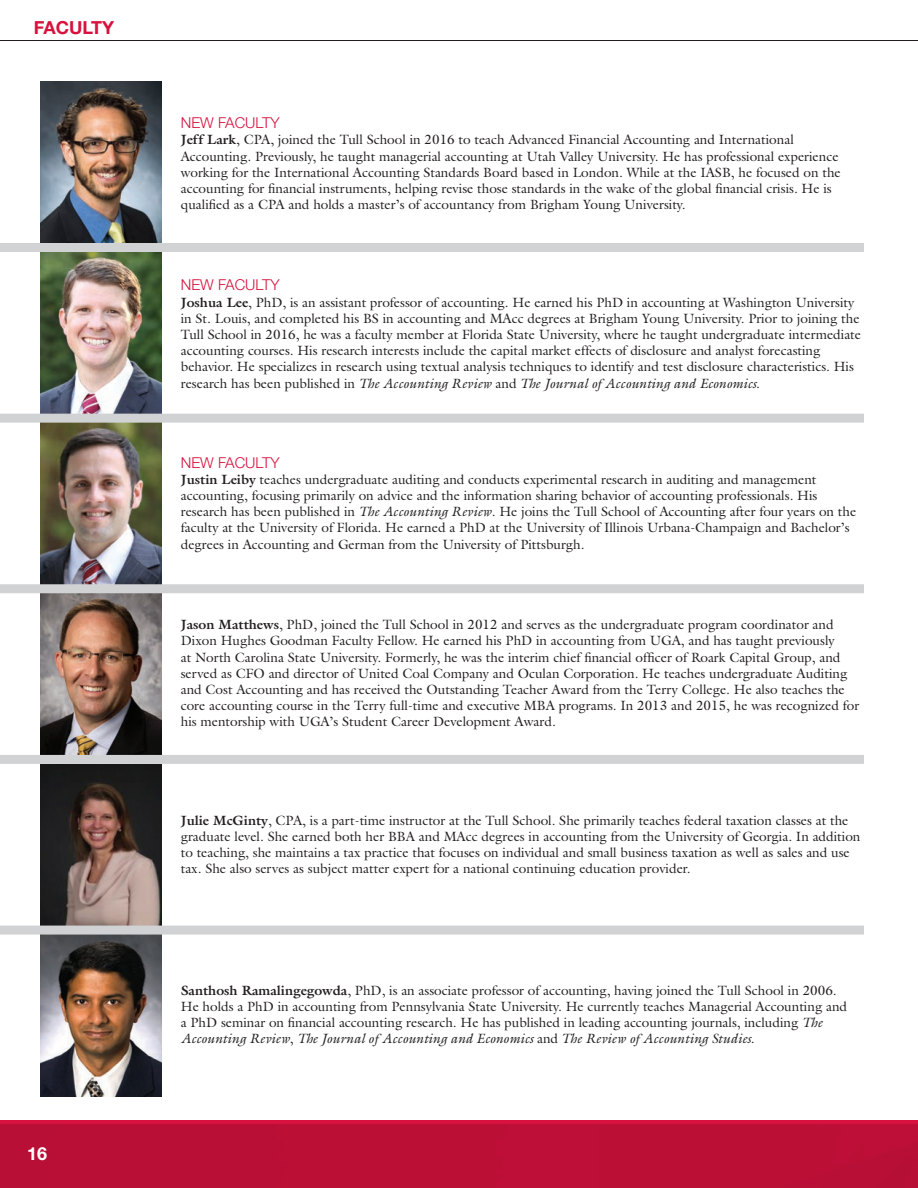
<style>
.page{position:relative;width:918px;height:1188px;background:#fff}
.page>*{position:absolute;margin:0;border:0;box-sizing:border-box;transform-origin:0 0}
.t1{font:700 18px "Helvetica Neue";color:#d7123e}
.t2{font:700 18px "Helvetica Neue";color:#fff}
.t3{font:300 15px "Helvetica Neue";color:#d7123e}
.t4{font:13.5px/16.2px "Galliard Std";color:#231f20}
.s1{font-weight:700}
.s2{font-style:italic}
</style>
<div class="page">
<div style="left:0;top:1120px;width:918px;height:68px;background:#bc0f36"></div>
<img style="left:40px;top:593px;width:122px;height:162px">
<img style="left:40px;top:935px;width:122px;height:161px">
<img style="left:40px;top:764px;width:122px;height:162px">
<img style="left:40px;top:252px;width:122px;height:162px">
<img style="left:40px;top:423px;width:122px;height:161px">
<hr style="left:0;top:40px;width:918px;height:1px;background:#231f20">
<img style="left:40px;top:81px;width:122px;height:162px">
<div style="left:0;top:243px;width:864px;height:9px;background:#d1d2d4"></div>
<div style="left:0;top:414px;width:864px;height:9px;background:#d1d2d4"></div>
<div style="left:0;top:584px;width:864px;height:9px;background:#d1d2d4"></div>
<div style="left:0;top:755px;width:864px;height:9px;background:#d1d2d4"></div>
<div style="left:0;top:926px;width:864px;height:9px;background:#d1d2d4"></div>
<h1 class="t1" style="left:34px;top:17px;width:82px">FACULTY</h1>
<h1 class="t2" style="left:27px;top:1143px;width:22px">16</h1>
<p class="t3" style="left:181px;top:114px;width:100px">NEW FACULTY</p>
<p class="t4" style="left:181px;top:132px;width:662px"><span class="s1">Jeff Lark</span>, CPA, joined the Tull School in 2016 to teach Advanced Financial Accounting and International Accounting. Previously, he taught managerial accounting at Utah Valley University. He has professional experience working for the International Accounting Standards Board based in London. While at the IASB, he focused on the accounting for financial instruments, helping revise those standards in the wake of the global financial crisis. He is qualified as a CPA and holds a master’s of accountancy from Brigham Young University.</p>
<p class="t3" style="left:181px;top:276px;width:100px">NEW FACULTY</p>
<p class="t4" style="left:181px;top:294px;width:682px"><span class="s1">Joshua Lee</span>, PhD, is an assistant professor of accounting. He earned his PhD in accounting at Washington University in St. Louis, and completed his BS in accounting and MAcc degrees at Brigham Young University. Prior to joining the Tull School in 2016, he was a faculty member at Florida State University, where he taught undergraduate intermediate accounting courses. His research interests include the capital market effects of disclosure and analyst forecasting behavior. He specializes in research using textual analysis techniques to identify and test disclosure characteristics. His research has been published in <span class="s2">The Accounting Review</span> and <span class="s2">The Journal of Accounting and Economics</span>.</p>
<p class="t3" style="left:181px;top:453px;width:100px">NEW FACULTY</p>
<p class="t4" style="left:181px;top:471px;width:677px"><span class="s1">Justin Leiby</span> teaches undergraduate auditing and conducts experimental research in auditing and management accounting, focusing primarily on advice and the information sharing behavior of accounting professionals. His research has been published in <span class="s2">The Accounting Review</span>. He joins the Tull School of Accounting after four years on the faculty at the University of Florida. He earned a PhD at the University of Illinois Urbana-Champaign and Bachelor’s degrees in Accounting and German from the University of Pittsburgh.</p>
<p class="t4" style="left:181px;top:616px;width:680px"><span class="s1">Jason Matthews</span>, PhD, joined the Tull School in 2012 and serves as the undergraduate program coordinator and Dixon Hughes Goodman Faculty Fellow. He earned his PhD in accounting from UGA, and has taught previously<br>at North Carolina State University. Formerly, he was the interim chief financial officer of Roark Capital Group, and served as CFO and director of United Coal Company and Oculan Corporation. He teaches undergraduate Auditing and Cost Accounting and has received the Outstanding Teacher Award from the Terry College. He also teaches the core accounting course in the Terry full-time and executive MBA programs. In 2013 and 2015, he was recognized for his mentorship with UGA’s Student Career Development Award.</p>
<p class="t4" style="left:181px;top:812px;width:681px"><span class="s1">Julie McGinty</span>, CPA, is a part-time instructor at the Tull School. She primarily teaches federal taxation classes at the graduate level. She earned both her BBA and MAcc degrees in accounting from the University of Georgia. In addition to teaching, she maintains a tax practice that focuses on individual and small business taxation as well as sales and use tax. She also serves as subject matter expert for a national continuing education provider.</p>
<p class="t4" style="left:181px;top:982px;width:668px"><span class="s1">Santhosh Ramalingegowda</span>, PhD, is an associate professor of accounting, having joined the Tull School in 2006.<br>He holds a PhD in accounting from Pennsylvania State University. He currently teaches Managerial Accounting and a PhD seminar on financial accounting research. He has published in leading accounting journals, including <span class="s2">The Accounting Review</span>, <span class="s2">The Journal of Accounting and Economics</span> and <span class="s2">The Review of Accounting Studies</span>.</p>
</div>
